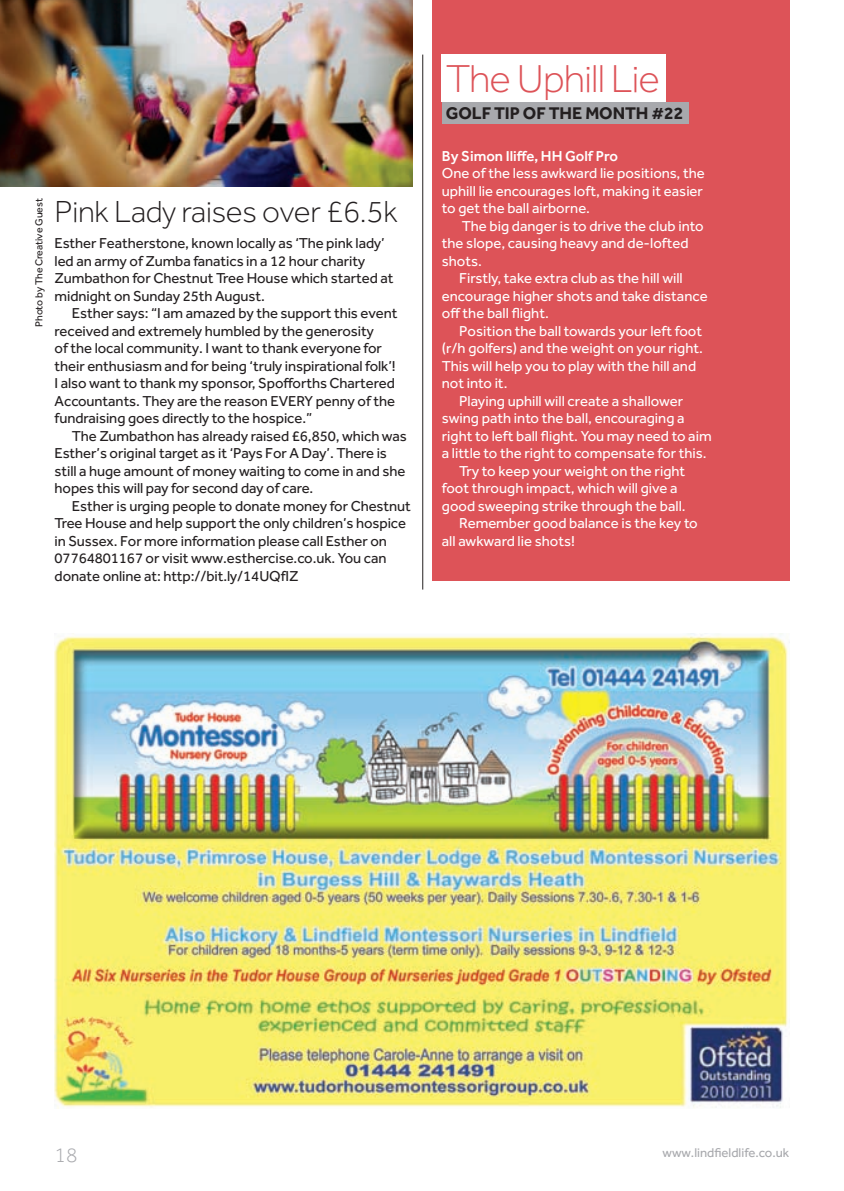
<style>
.page{position:relative;width:844px;height:1191px;background:#fff}
.page>*{position:absolute;margin:0;border:0;box-sizing:border-box;transform-origin:0 0}
.t1{font:300 40.25px "Effra";letter-spacing:-.02em;color:#dd5358}
.t2{font:300 31.5px "Effra";letter-spacing:-.01em;color:#231f20}
.t3{font:300 21px "Effra";color:#a8a9ad}
.t4{font:700 17.5px "Effra";letter-spacing:-.005em;color:#231f20}
.t5{font:14.88px/17.5px "Effra";letter-spacing:-.005em;color:#231f20}
.t6{font:14.88px/17.5px "Effra";color:#fff}
.t7{font:500 14.88px "Effra";color:#fff}
.t8{font:13.12px "Effra";color:#a8a9ad}
.t9{font:10.5px "Effra";letter-spacing:-.005em;color:#231f20}
</style>
<div class="page">
<img style="left:55px;top:633px;width:733px;height:475px">
<img style="left:0;top:0;width:412px;height:187px">
<div style="left:432px;top:0;width:357px;height:581px;background:#dd5358"></div>
<div style="left:441px;top:55px;width:224px;height:47px;background:#fff"></div>
<div style="left:441px;top:102px;width:247px;height:22px;background:#a8a9ad"></div>
<hr style="left:422px;top:55px;width:1px;height:534px;background:#231f20">
<p class="t9" style="left:33px;top:327px;width:130px;rotate:-90deg">Photo by The Creative Guest</p>
<h2 class="t2" style="left:55px;top:194px;width:344px">Pink Lady raises over £6.5k</h2>
<p class="t5" style="left:55px;top:234px;width:340px">Esther Featherstone, known locally as ‘The pink lady’ led an army of Zumba fanatics in a 12 hour charity Zumbathon for Chestnut Tree House which started at midnight on Sunday 25th August.</p>
<p class="t5" style="left:55px;top:304px;width:344px;text-indent:17px">Esther says: “I am amazed by the support this event received and extremely humbled by the generosity<br>of the local community. I want to thank everyone for their enthusiasm and for being ‘truly inspirational folk’!<br>I also want to thank my sponsor, Spofforths Chartered Accountants. They are the reason EVERY penny of the fundraising goes directly to the hospice.”</p>
<p class="t5" style="left:55px;top:427px;width:353px;text-indent:17px">The Zumbathon has already raised £6,850, which was Esther’s original target as it ‘Pays For A Day’. There is still a huge amount of money waiting to come in and she hopes this will pay for second day of care.</p>
<p class="t5" style="left:55px;top:497px;width:358px;text-indent:17px">Esther is urging people to donate money for Chestnut Tree House and help support the only children’s hospice in Sussex. For more information please call Esther on 07764801167 or visit www.esthercise.co.uk. You can donate online at: http://bit.ly/14UQfIZ</p>
<h1 class="t1" style="left:445px;top:55px;width:216px">The Uphill Lie</h1>
<p class="t4" style="left:446px;top:102px;width:13px">GOL</p>
<p class="t4" style="left:481px;top:102px;width:203px">F TIP OF THE MONTH #22</p>
<p class="t7" style="left:441px;top:147px;width:178px">By Simon Iliffe, HH Golf Pro</p>
<p class="t6" style="left:441px;top:164px;width:264px">One of the less awkward lie positions, the uphill lie encourages loft, making it easier to get the ball airborne.</p>
<p class="t6" style="left:441px;top:217px;width:263px;text-indent:20px">The big danger is to drive the club into the slope, causing heavy and de-lofted shots.</p>
<p class="t6" style="left:441px;top:269px;width:267px;text-indent:17px">Firstly, take extra club as the hill will encourage higher shots and take distance off the ball flight.</p>
<p class="t6" style="left:441px;top:322px;width:262px;text-indent:17px">Position the ball towards your left foot (r/h golfers) and the weight on your right.<br>This will help you to play with the hill and not into it.</p>
<p class="t6" style="left:459px;top:392px;width:225px">Playing uphill will create a shallower</p>
<p class="t6" style="left:441px;top:409px;width:244px">swing path into the ball, encouraging a</p>
<p class="t6" style="left:441px;top:427px;width:271px">right to left ball flight. You may need to aim</p>
<p class="t6" style="left:441px;top:444px;width:266px">a little to the right to compensate for this.</p>
<p class="t6" style="left:459px;top:462px;width:227px">Try to keep your weight on the right</p>
<p class="t6" style="left:441px;top:479px;width:237px">foot through impact, which will give a</p>
<p class="t6" style="left:441px;top:497px;width:245px">good sweeping strike through the ball.</p>
<p class="t6" style="left:459px;top:514px;width:240px">Remember good balance is the key to</p>
<p class="t6" style="left:441px;top:532px;width:134px">all awkward lie shots!</p>
<h3 class="t3" style="left:55px;top:1143px;width:24px">18</h3>
<p class="t8" style="left:662px;top:1144px;width:128px">www.lindfieldlife.co.uk</p>
</div>
